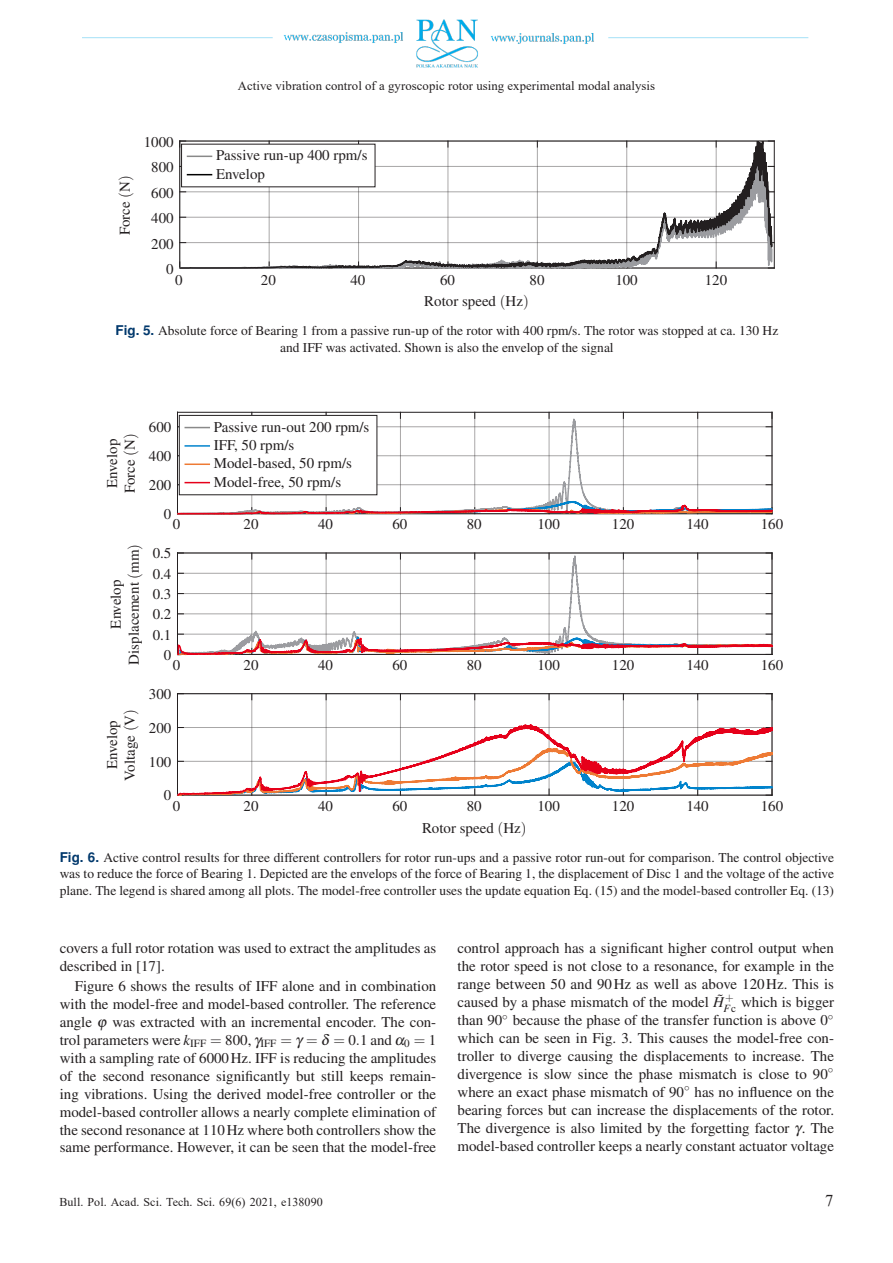
<style>
.page{position:relative;width:893px;height:1263px;background:#fff}
.page>*{position:absolute;margin:0;border:0;box-sizing:border-box;transform-origin:0 0}
.t1{font:16.5px "Times New Roman";color:#231f20}
.t2{font:15px/18px "Nimbus Rom No 9 L";color:#231f20}
.t3{font:13.5px/16.5px "Nimbus Rom No 9 L";color:#231f20;text-align:center}
.t4{font:12.75px "Times New Roman";letter-spacing:.005em;color:#231f20}
.t5{font:12px "Times New Roman";letter-spacing:.005em;color:#231f20}
.t6{font:12px "Nimbus Rom No 9 L";color:#231f20}
.s1{font-family:"CMR10"}
.s2{font-family:"Nimbus San L";font-weight:700;color:#00386c}
.s3{font-family:"Standard Sym L Slant 167"}
.s4{font-style:italic}
.s5{font-family:"CMMI10"}
</style>
<div class="page">
<img style="left:82px;top:19px;width:727px;height:49px">
<hr style="left:774px;top:141px;width:1px;height:127px;background:#231f20">
<svg style="left:179px;top:140px;width:577px;height:129px"></svg>
<svg style="left:756px;top:140px;width:18px;height:129px"></svg>
<div style="left:182px;top:144px;width:193px;height:43px;background:#fff"></div>
<svg style="left:187px;top:156px;width:25px;height:1px"></svg>
<svg style="left:187px;top:174px;width:25px;height:1px"></svg>
<hr style="left:177px;top:412px;width:595px;height:1px;background:#231f20">
<hr style="left:177px;top:412px;width:1px;height:102px;background:#231f20">
<svg style="left:181px;top:411px;width:592px;height:18px"></svg>
<svg style="left:178px;top:429px;width:595px;height:14px"></svg>
<div style="left:179px;top:415px;width:198px;height:80px;background:#fff"></div>
<div style="left:179px;top:415px;width:198px;height:80px;border:1px solid #231f20"></div>
<svg style="left:178px;top:426px;width:32px;height:2px"></svg>
<svg style="left:177px;top:443px;width:596px;height:72px"></svg>
<hr style="left:177px;top:553px;width:1px;height:101px;background:#231f20">
<svg style="left:181px;top:552px;width:592px;height:16px"></svg>
<svg style="left:177px;top:568px;width:596px;height:88px"></svg>
<svg style="left:177px;top:693px;width:596px;height:103px"></svg>
<p class="t4" style="left:238px;top:76px;width:419px">Active vibration control of a gyroscopic rotor using experimental modal analysis</p>
<p class="t3" style="left:230px;top:83px;width:436px">Active vibration control of a gyroscopic rotor using experimental modal analysis</p>
<p class="t2" style="left:116px;top:235px;width:61px;rotate:-90deg">Force <span class="s1">(</span>N<span class="s1">)</span></p>
<p class="t2" style="left:144px;top:133px;width:31px">1000</p>
<p class="t2" style="left:151px;top:158px;width:24px">800</p>
<p class="t2" style="left:151px;top:184px;width:24px">600</p>
<p class="t2" style="left:151px;top:209px;width:24px">400</p>
<p class="t2" style="left:151px;top:235px;width:24px">200</p>
<p class="t2" style="left:216px;top:146px;width:153px">Passive run-up 400 rpm/s<br>Envelop</p>
<p class="t2" style="left:166px;top:260px;width:9px">0</p>
<p class="t2" style="left:175px;top:271px;width:9px">0</p>
<p class="t2" style="left:261px;top:271px;width:16px">20</p>
<p class="t2" style="left:350px;top:271px;width:16px">40</p>
<p class="t2" style="left:440px;top:271px;width:16px">60</p>
<p class="t2" style="left:529px;top:271px;width:16px">80</p>
<p class="t2" style="left:615px;top:271px;width:24px">100</p>
<p class="t2" style="left:705px;top:271px;width:24px">120</p>
<p class="t2" style="left:424px;top:292px;width:106px">Rotor speed <span class="s1">(</span>Hz<span class="s1">)</span></p>
<p class="t3" style="left:116px;top:323px;width:664px"><span class="s2">Fig. 5.</span> Absolute force of Bearing 1 from a passive run-up of the rotor with 400 rpm/s. The rotor was stopped at ca. 130 Hz and IFF was activated. Shown is also the envelop of the signal</p>
<p class="t2" style="left:103px;top:493px;width:61px;text-align:center;rotate:-90deg">Envelop<br>Force <span class="s1">(</span>N<span class="s1">)</span></p>
<p class="t2" style="left:149px;top:418px;width:24px">600</p>
<p class="t2" style="left:149px;top:447px;width:24px">400</p>
<p class="t2" style="left:149px;top:476px;width:24px">200</p>
<p class="t2" style="left:214px;top:417px;width:157px">Passive run-out 200 rpm/s<br>IFF, 50 rpm/s<br>Model-based, 50 rpm/s<br>Model-free, 50 rpm/s</p>
<p class="t2" style="left:164px;top:505px;width:9px">0</p>
<p class="t2" style="left:173px;top:516px;width:9px">0</p>
<p class="t2" style="left:244px;top:516px;width:16px">20</p>
<p class="t2" style="left:318px;top:516px;width:16px">40</p>
<p class="t2" style="left:392px;top:516px;width:16px">60</p>
<p class="t2" style="left:467px;top:516px;width:16px">80</p>
<p class="t2" style="left:537px;top:516px;width:24px">100</p>
<p class="t2" style="left:612px;top:516px;width:24px">120</p>
<p class="t2" style="left:686px;top:516px;width:24px">140</p>
<p class="t2" style="left:761px;top:516px;width:24px">160</p>
<p class="t2" style="left:107px;top:664px;width:122px;text-align:center;rotate:-90deg">Envelop<br>Displacement <span class="s1">(</span>mm<span class="s1">)</span></p>
<p class="t2" style="left:153px;top:545px;width:20px">0.5</p>
<p class="t2" style="left:153px;top:565px;width:20px">0.4</p>
<p class="t2" style="left:153px;top:585px;width:20px">0.3</p>
<p class="t2" style="left:153px;top:605px;width:20px">0.2</p>
<p class="t2" style="left:153px;top:626px;width:20px">0.1</p>
<p class="t2" style="left:164px;top:646px;width:9px">0</p>
<p class="t2" style="left:173px;top:656px;width:9px">0</p>
<p class="t2" style="left:244px;top:656px;width:16px">20</p>
<p class="t2" style="left:318px;top:656px;width:16px">40</p>
<p class="t2" style="left:392px;top:656px;width:16px">60</p>
<p class="t2" style="left:467px;top:656px;width:16px">80</p>
<p class="t2" style="left:537px;top:656px;width:24px">100</p>
<p class="t2" style="left:612px;top:656px;width:24px">120</p>
<p class="t2" style="left:686px;top:656px;width:24px">140</p>
<p class="t2" style="left:761px;top:656px;width:24px">160</p>
<p class="t2" style="left:103px;top:781px;width:73px;text-align:center;rotate:-90deg">Envelop<br>Voltage <span class="s1">(</span>V<span class="s1">)</span></p>
<p class="t2" style="left:149px;top:685px;width:24px">300</p>
<p class="t2" style="left:149px;top:719px;width:24px">200</p>
<p class="t2" style="left:149px;top:753px;width:24px">100</p>
<p class="t2" style="left:164px;top:787px;width:9px">0</p>
<p class="t2" style="left:173px;top:797px;width:9px">0</p>
<p class="t2" style="left:244px;top:797px;width:16px">20</p>
<p class="t2" style="left:318px;top:797px;width:16px">40</p>
<p class="t2" style="left:392px;top:797px;width:16px">60</p>
<p class="t2" style="left:467px;top:797px;width:16px">80</p>
<p class="t2" style="left:537px;top:797px;width:24px">100</p>
<p class="t2" style="left:612px;top:797px;width:24px">120</p>
<p class="t2" style="left:686px;top:797px;width:24px">140</p>
<p class="t2" style="left:761px;top:797px;width:24px">160</p>
<p class="t2" style="left:422px;top:819px;width:106px">Rotor speed <span class="s1">(</span>Hz<span class="s1">)</span></p>
<p class="t3" style="left:60px;top:849px;width:776px;text-align:justify"><span class="s2">Fig. 6.</span> Active control results for three different controllers for rotor run-ups and a passive rotor run-out for comparison. The control objective was to reduce the force of Bearing 1. Depicted are the envelops of the force of Bearing 1, the displacement of Disc 1 and the voltage of the active plane. The legend is shared among all plots. The model-free controller uses the update equation Eq. (15) and the model-based controller Eq. (13)</p>
<p class="t2" style="left:60px;top:939px;width:378px">covers a full rotor rotation was used to extract the amplitudes as described in [17].</p>
<p class="t2" style="left:60px;top:977px;width:378px;text-align:justify;text-indent:15px">Figure 6 shows the results of IFF alone and in combination with the model-free and model-based controller. The reference angle <span class="s3">ϕ</span> was extracted with an incremental encoder. The con&shy;trol parameters were <span class="s4">k</span><sub>IFF</sub> <span class="s1">=</span> 800, <span class="s3">γ</span><sub>IFF</sub> <span class="s1">=</span> <span class="s3">γ</span> <span class="s1">=</span> <span class="s3">δ</span> <span class="s1">=</span> 0<span class="s5">.</span>1 and <span class="s3">α</span><sub>0</sub> <span class="s1">=</span> 1 with a sampling rate of 6000Hz. IFF is reducing the amplitudes of the second resonance significantly but still keeps remain&shy;ing vibrations. Using the derived model-free controller or the model-based controller allows a nearly complete elimination of the second resonance at 110Hz where both controllers show the same performance. However, it can be seen that the model-free</p>
<p class="t2" style="left:458px;top:939px;width:378px;text-align:justify">control approach has a significant higher control output when the rotor speed is not close to a resonance, for example in the range between 50 and 90Hz as well as above 120Hz. This is caused by a phase mismatch of the model <span class="s4">H</span>˜ <sup>+</sup></p>
<p class="t2" style="left:457px;top:993px;width:378px;text-align:justify;text-indent:266px"><sub>F</sub><sub>c</sub> which is bigger than 90<sup>◦</sup> because the phase of the transfer function is above 0<sup>◦ </sup>which can be seen in Fig. 3. This causes the model-free con&shy;troller to diverge causing the displacements to increase. The divergence is slow since the phase mismatch is close to 90<sup>◦ </sup>where an exact phase mismatch of 90<sup>◦</sup> has no influence on the bearing forces but can increase the displacements of the rotor.<br>The divergence is also limited by the forgetting factor <span class="s3">γ</span>. The model-based controller keeps a nearly constant actuator voltage</p>
<p class="t1" style="left:825px;top:1189px;width:10px">7</p>
<p class="t5" style="left:60px;top:1194px;width:265px">Bull. Pol. Acad. Sci. Tech. Sci. 69(6) 2021, e138090</p>
<p class="t6" style="left:60px;top:1199px;width:257px">Bull. Pol. Acad. Sci. Tech. Sci. 69(6) 2021, e138090</p>
<p class="t2" style="left:827px;top:1196px;width:9px">7</p>
</div>
